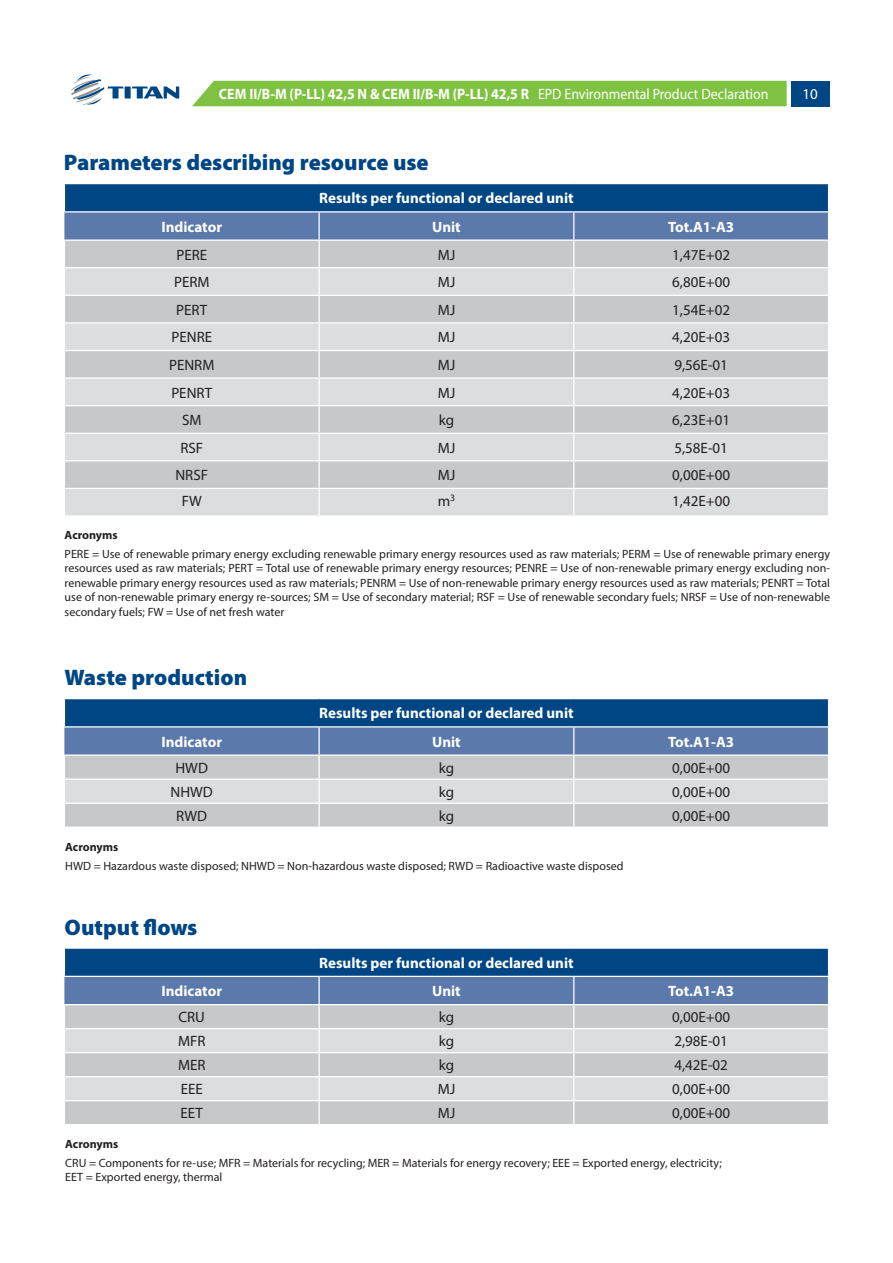
<style>
.page{position:relative;width:893px;height:1263px;background:#fff}
.page>*{position:absolute;margin:0;border:0;box-sizing:border-box;transform-origin:0 0}
.t1{font:900 22.5px "Myriad Pro";color:#004684}
.Main{font:15px "Myriad Pro";color:#231f20}
.Main-2{font:700 15px "Myriad Pro";color:#fff}
.Main-3{font:700 15px "Myriad Pro";color:#fff;scale:.93 1}
.t2{font:15px "Myriad Pro";color:#fff}
.t3{font:12px/18.6px "Myriad Pro";color:#231f20}
.s1{font-weight:400}
.s2{font-weight:700}
</style>
<div class="page">
<div style="left:192px;top:81px;width:595px;height:25px;background:#7fc241"></div>
<svg style="left:71px;top:74px;width:108px;height:31px"></svg>
<div style="left:791px;top:81px;width:38px;height:25px;background:#004684"></div>
<svg style="left:64px;top:184px;width:765px;height:331px;background:#b9c2cc"></svg>
<hr style="left:574px;top:488px;width:255px;height:1px;background:#fff">
<svg style="left:64px;top:699px;width:765px;height:127px;background:#8ba1ba"></svg>
<hr style="left:64px;top:754px;width:255px;height:2px;background:#fff">
<hr style="left:319px;top:754px;width:255px;height:2px;background:#fff">
<hr style="left:574px;top:754px;width:255px;height:2px;background:#fff">
<svg style="left:64px;top:949px;width:765px;height:175px;background:#a0b0c2"></svg>
<hr style="left:574px;top:1100px;width:255px;height:1px;background:#fff">
<p class="Main-3" style="left:219px;top:84px;width:592px">CEM II/B-M (P-LL) 42,5 N &amp; CEM II/B-M (P-LL) 42,5 R <span class="s1">EPD Environmental Product Declaration</span></p>
<p class="t2" style="left:802px;top:85px;width:17px">10</p>
<p class="t1" style="left:64px;top:148px;width:366px">Parameters describing resource use</p>
<p class="Main-2" style="left:319px;top:189px;width:256px">Results per functional or declared unit</p>
<p class="Main-2" style="left:161px;top:217px;width:62px">Indicator</p>
<p class="Main-2" style="left:432px;top:217px;width:30px">Unit</p>
<p class="Main-2" style="left:668px;top:217px;width:68px">Tot.A1-A3</p>
<p class="Main" style="left:176px;top:245px;width:32px">PERE</p>
<p class="Main" style="left:438px;top:245px;width:19px">MJ</p>
<p class="Main" style="left:672px;top:245px;width:59px">1,47E+02</p>
<p class="Main" style="left:174px;top:273px;width:37px">PERM</p>
<p class="Main" style="left:438px;top:273px;width:19px">MJ</p>
<p class="Main" style="left:672px;top:273px;width:59px">6,80E+00</p>
<p class="Main" style="left:176px;top:300px;width:33px">PERT</p>
<p class="Main" style="left:438px;top:300px;width:19px">MJ</p>
<p class="Main" style="left:672px;top:300px;width:59px">1,54E+02</p>
<p class="Main" style="left:171px;top:328px;width:42px">PENRE</p>
<p class="Main" style="left:438px;top:328px;width:19px">MJ</p>
<p class="Main" style="left:672px;top:328px;width:59px">4,20E+03</p>
<p class="Main" style="left:169px;top:356px;width:47px">PENRM</p>
<p class="Main" style="left:438px;top:356px;width:19px">MJ</p>
<p class="Main" style="left:674px;top:356px;width:55px">9,56E-01</p>
<p class="Main" style="left:171px;top:383px;width:42px">PENRT</p>
<p class="Main" style="left:438px;top:383px;width:19px">MJ</p>
<p class="Main" style="left:672px;top:383px;width:59px">4,20E+03</p>
<p class="Main" style="left:182px;top:411px;width:21px">SM</p>
<p class="Main" style="left:439px;top:411px;width:17px">kg</p>
<p class="Main" style="left:672px;top:411px;width:59px">6,23E+01</p>
<p class="Main" style="left:180px;top:438px;width:24px">RSF</p>
<p class="Main" style="left:438px;top:438px;width:19px">MJ</p>
<p class="Main" style="left:674px;top:438px;width:55px">5,58E-01</p>
<p class="Main" style="left:175px;top:466px;width:34px">NRSF</p>
<p class="Main" style="left:438px;top:466px;width:19px">MJ</p>
<p class="Main" style="left:672px;top:466px;width:59px">0,00E+00</p>
<p class="Main" style="left:182px;top:492px;width:21px">FW</p>
<p class="Main" style="left:438px;top:492px;width:19px">m<sup>3</sup></p>
<p class="Main" style="left:672px;top:492px;width:59px">1,42E+00</p>
<p class="t3" style="left:65px;top:526px;width:767px"><span class="s2">Acronyms<br></span>PERE = Use of renewable primary energy excluding renewable primary energy resources used as raw materials; PERM = Use of renewable primary energy</p>
<p class="t3" style="left:65px;top:561px;width:767px;line-height:14.4px;text-align:justify">resources used as raw materials; PERT = Total use of renewable primary energy resources; PENRE = Use of non-renewable primary energy excluding non&shy;renewable primary energy resources used as raw materials; PENRM = Use of non-renewable primary energy resources used as raw materials; PENRT = Total use of non-renewable primary energy re-sources; SM = Use of secondary material; RSF = Use of renewable secondary fuels; NRSF = Use of non-renewable secondary fuels; FW = Use of net fresh water</p>
<p class="t1" style="left:65px;top:663px;width:184px">Waste production</p>
<p class="Main-2" style="left:319px;top:703px;width:256px">Results per functional or declared unit</p>
<p class="Main-2" style="left:161px;top:732px;width:62px">Indicator</p>
<p class="Main-2" style="left:432px;top:732px;width:30px">Unit</p>
<p class="Main-2" style="left:668px;top:732px;width:68px">Tot.A1-A3</p>
<p class="Main" style="left:176px;top:758px;width:34px">HWD</p>
<p class="Main" style="left:439px;top:758px;width:17px">kg</p>
<p class="Main" style="left:672px;top:758px;width:59px">0,00E+00</p>
<p class="Main" style="left:171px;top:782px;width:44px">NHWD</p>
<p class="Main" style="left:439px;top:782px;width:17px">kg</p>
<p class="Main" style="left:672px;top:782px;width:59px">0,00E+00</p>
<p class="Main" style="left:176px;top:806px;width:32px">RWD</p>
<p class="Main" style="left:439px;top:806px;width:17px">kg</p>
<p class="Main" style="left:672px;top:806px;width:59px">0,00E+00</p>
<p class="t3" style="left:65px;top:837px;width:560px"><span class="s2">Acronyms<br></span>HWD = Hazardous waste disposed; NHWD = Non-hazardous waste disposed; RWD = Radioactive waste disposed</p>
<p class="t1" style="left:65px;top:912px;width:134px">Output flows</p>
<p class="Main-2" style="left:319px;top:953px;width:256px">Results per functional or declared unit</p>
<p class="Main-2" style="left:161px;top:981px;width:62px">Indicator</p>
<p class="Main-2" style="left:432px;top:981px;width:30px">Unit</p>
<p class="Main-2" style="left:668px;top:981px;width:68px">Tot.A1-A3</p>
<p class="Main" style="left:179px;top:1008px;width:28px">CRU</p>
<p class="Main" style="left:439px;top:1008px;width:17px">kg</p>
<p class="Main" style="left:672px;top:1008px;width:59px">0,00E+00</p>
<p class="Main" style="left:178px;top:1032px;width:29px">MFR</p>
<p class="Main" style="left:439px;top:1032px;width:17px">kg</p>
<p class="Main" style="left:674px;top:1032px;width:55px">2,98E-01</p>
<p class="Main" style="left:178px;top:1056px;width:29px">MER</p>
<p class="Main" style="left:439px;top:1056px;width:17px">kg</p>
<p class="Main" style="left:674px;top:1056px;width:55px">4,42E-02</p>
<p class="Main" style="left:181px;top:1080px;width:24px">EEE</p>
<p class="Main" style="left:438px;top:1080px;width:19px">MJ</p>
<p class="Main" style="left:672px;top:1080px;width:59px">0,00E+00</p>
<p class="Main" style="left:181px;top:1104px;width:24px">EET</p>
<p class="Main" style="left:438px;top:1104px;width:19px">MJ</p>
<p class="Main" style="left:672px;top:1104px;width:59px">0,00E+00</p>
<p class="t3" style="left:65px;top:1135px;width:658px"><span class="s2">Acronyms<br></span>CRU = Components for re-use; MFR = Materials for recycling; MER = Materials for energy recovery; EEE = Exported energy, electricity;</p>
<p class="t3" style="left:65px;top:1168px;width:159px">EET = Exported energy, thermal</p>
</div>
